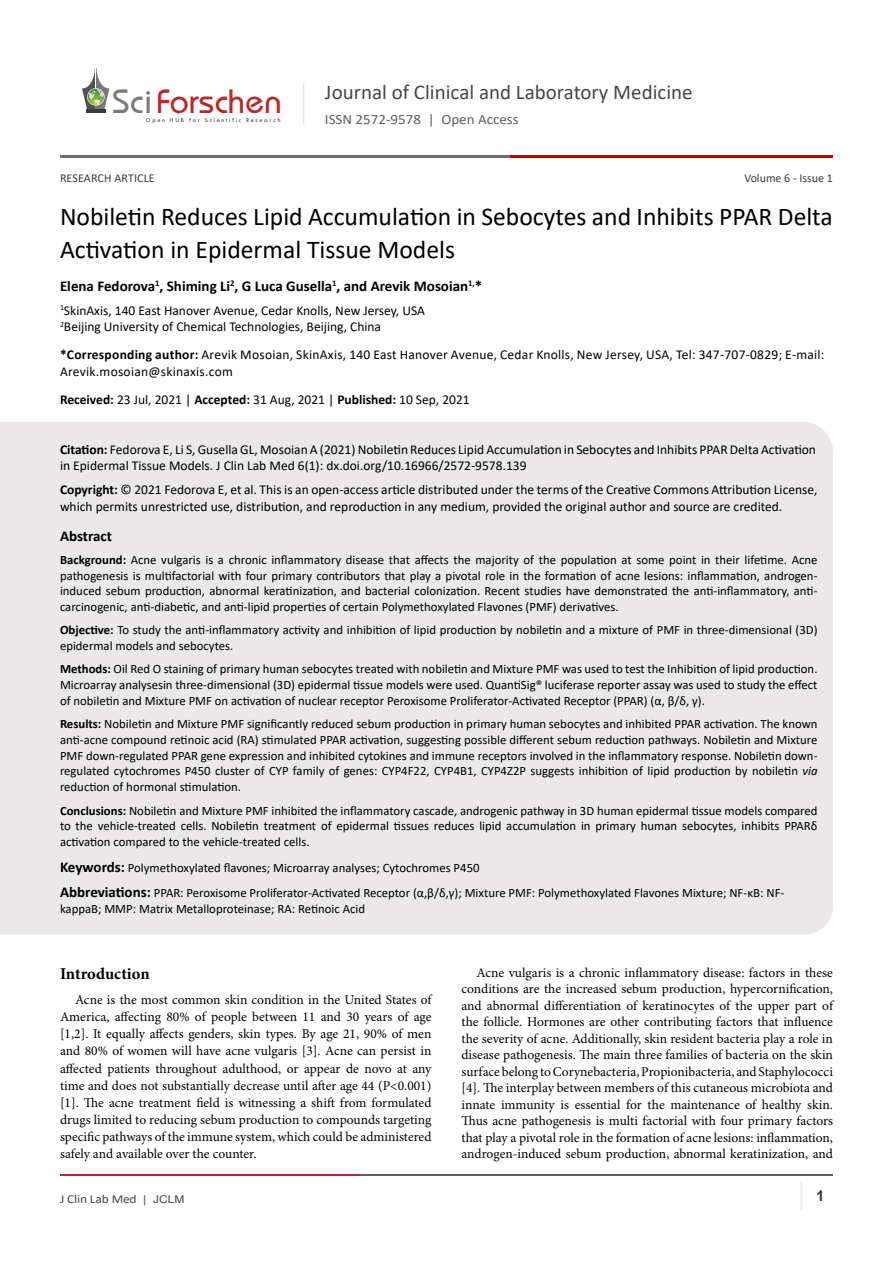
<style>
.page{position:relative;width:893px;height:1263px;background:#fff}
.page>*{position:absolute;margin:0;border:0;box-sizing:border-box;transform-origin:0 0}
.t1{font:35.1px "Opal";color:#b8292c}
.t2{font:25.65px/33px "Calibri";color:#000}
.t3{font:21px "Calibri";color:#474646}
.heading_1{font:700 16.5px "Minion Pro";letter-spacing:-.005em;color:#000}
.t4{font:700 15px "Calibri";color:#000}
.t5{font:700 15px "Arial";color:#3c3a3b}
.t6{font:14.25px "Calibri";color:#605f5f;scale:1.05 1}
.t7{font:13.5px/16.5px "Minion Pro";color:#000;text-align:justify}
.t8{font:13.5px/16.5px "Calibri";color:#000}
.t9{font:13.5px/16.5px "Calibri";letter-spacing:.02em;color:#000}
.t10{font:12.75px/15.8px "Calibri";color:#000;text-align:justify}
.t11{font:12.15px "Calibri";letter-spacing:-.01em;color:#474646;scale:1.11 1}
.t12{font:12px "Calibri";color:#3c3a3b}
.t13{font:6.15px "Tw Cen";letter-spacing:.28em;color:#3a3a3a}
.s1{color:#7a7a7b}
.s2{font-weight:700}
.s3{font-style:italic}
.s4{font-weight:700;font-size:15px}
.s5{font-family:"Arial";font-size:10.8px}
</style>
<div class="page">
<hr style="left:86px;top:109px;width:19px;height:4px;background:#3a3a3a">
<svg style="left:82px;top:68px;width:27px;height:41px"></svg>
<hr style="left:303px;top:83px;width:1px;height:41px;background:#e4e5e9">
<hr style="left:800px;top:1181px;width:2px;height:29px;background:#eae8e8">
<hr style="left:60px;top:1174px;width:300px;height:2px;background:#b9282c">
<hr style="left:359px;top:1174px;width:474px;height:2px;background:#5d5e60">
<hr style="left:60px;top:155px;width:535px;height:2px;background:#6e6d6d">
<hr style="left:511px;top:155px;width:322px;height:2px;background:#ca0000">
<div style="left:0;top:422px;width:833px;height:512px;background:#eae8e8"></div>
<h1 class="t1" style="left:113px;top:80px;width:171px"><span class="s1">Sci</span>Forschen</h1>
<p class="t13" style="left:146px;top:116px;width:136px">Open HUB for Scientific Research</p>
<h3 class="t3" style="left:325px;top:77px;width:369px">Journal of Clinical and Laboratory Medicine</h3>
<p class="t6" style="left:325px;top:110px;width:186px">ISSN 2572-9578 | Open Access</p>
<p class="t12" style="left:744px;top:170px;width:90px">Volume 6 - Issue 1</p>
<p class="t12" style="left:60px;top:170px;width:96px">RESEARCH ARTICLE</p>
<p class="t2" style="left:60px;top:199px;width:774px">Nobiletin Reduces Lipid Accumulation in Sebocytes and Inhibits PPAR Delta<br>Activation in Epidermal Tissue Models</p>
<p class="t4" style="left:60px;top:275px;width:424px">Elena Fedorova<sup>1</sup>, Shiming Li<sup>2</sup>, G Luca Gusella<sup>1</sup>, and Arevik Mosoian<sup>1,</sup>*</p>
<p class="t8" style="left:60px;top:301px;width:366px"><sup>1</sup>SkinAxis, 140 East Hanover Avenue, Cedar Knolls, New Jersey, USA</p>
<p class="t8" style="left:60px;top:318px;width:323px"><sup>2</sup>Beijing University of Chemical Technologies, Beijing, China</p>
<p class="t9" style="left:60px;top:346px;width:766px"><span class="s2">*Corresponding author:</span> Arevik Mosoian, SkinAxis, 140 East Hanover Avenue, Cedar Knolls, New Jersey, USA, Tel: 347-707-0829; E-mail:<br>Arevik.mosoian@skinaxis.com</p>
<p class="t8" style="left:60px;top:391px;width:411px"><span class="s2">Received:</span> 23 Jul, 2021 | <span class="s2">Accepted:</span> 31 Aug, 2021 | <span class="s2">Published:</span> 10 Sep, 2021</p>
<p class="t8" style="left:60px;top:441px;width:757px"><span class="s2">Citation:</span> Fedorova E, Li S, Gusella GL, Mosoian A (2021) Nobiletin Reduces Lipid Accumulation in Sebocytes and Inhibits PPAR Delta Activation in Epidermal Tissue Models. J Clin Lab Med 6(1): dx.doi.org/10.16966/2572-9578.139</p>
<p class="t8" style="left:60px;top:481px;width:759px"><span class="s2">Copyright:</span> © 2021 Fedorova E, et al. This is an open-access article distributed under the terms of the Creative Commons Attribution License, which permits unrestricted use, distribution, and reproduction in any medium, provided the original author and source are credited.</p>
<p class="t4" style="left:60px;top:525px;width:53px">Abstract</p>
<p class="t10" style="left:60px;top:551px;width:759px"><span class="s2">Background:</span> Acne vulgaris is a chronic inflammatory disease that affects the majority of the population at some point in their lifetime. Acne pathogenesis is multifactorial with four primary contributors that play a pivotal role in the formation of acne lesions: inflammation, androgen&shy;induced sebum production, abnormal keratinization, and bacterial colonization. Recent studies have demonstrated the anti-inflammatory, anti&shy;carcinogenic, anti-diabetic, and anti-lipid properties of certain Polymethoxylated Flavones (PMF) derivatives.</p>
<p class="t10" style="left:60px;top:622px;width:759px"><span class="s2">Objective:</span> To study the anti-inflammatory activity and inhibition of lipid production by nobiletin and a mixture of PMF in three-dimensional (3D) epidermal models and sebocytes.</p>
<p class="t10" style="left:60px;top:661px;width:759px"><span class="s2">Methods:</span> Oil Red O staining of primary human sebocytes treated with nobiletin and Mixture PMF was used to test the Inhibition of lipid production.<br>Microarray analysesin three-dimensional (3D) epidermal tissue models were used. QuantiSig® luciferase reporter assay was used to study the effect of nobiletin and Mixture PMF on activation of nuclear receptor Peroxisome Proliferator-Activated Receptor (PPAR) (α, β/δ, γ).</p>
<p class="t10" style="left:60px;top:716px;width:759px"><span class="s2">Results:</span> Nobiletin and Mixture PMF significantly reduced sebum production in primary human sebocytes and inhibited PPAR activation. The known anti-acne compound retinoic acid (RA) stimulated PPAR activation, suggesting possible different sebum reduction pathways. Nobiletin and Mixture PMF down-regulated PPAR gene expression and inhibited cytokines and immune receptors involved in the inflammatory response. Nobiletin down&shy;regulated cytochromes P450 cluster of CYP family of genes: CYP4F22, CYP4B1, CYP4Z2P suggests inhibition of lipid production by nobiletin <span class="s3">via </span>reduction of hormonal stimulation.</p>
<p class="t10" style="left:60px;top:802px;width:759px"><span class="s2">Conclusions:</span> Nobiletin and Mixture PMF inhibited the inflammatory cascade, androgenic pathway in 3D human epidermal tissue models compared to the vehicle-treated cells. Nobiletin treatment of epidermal tissues reduces lipid accumulation in primary human sebocytes, inhibits PPARδ activation compared to the vehicle-treated cells.</p>
<p class="t10" style="left:60px;top:859px;width:421px"><span class="s4">Keywords:</span> Polymethoxylated flavones; Microarray analyses; Cytochromes P450</p>
<p class="t10" style="left:60px;top:884px;width:726px"><span class="s4">Abbreviations:</span> PPAR: Peroxisome Proliferator-Activated Receptor (α,β/δ,γ); Mixture PMF: Polymethoxylated Flavones Mixture; NF-κB: NF&shy;kappaB; MMP: Matrix Metalloproteinase; RA: Retinoic Acid</p>
<p class="heading_1" style="left:60px;top:962px;width:91px">Introduction</p>
<p class="t7" style="left:60px;top:991px;width:373px;line-height:17.1px;text-indent:15px">Acne is the most common skin condition in the United States of America, affecting 80% of people between 11 and 30 years of age [1,2]. It equally affects genders, skin types. By age 21, 90% of men and 80% of women will have acne vulgaris [3]. Acne can persist in affected patients throughout adulthood, or appear de novo at any time and does not substantially decrease until after age 44 (P&lt;0.001) [1]. The acne treatment field is witnessing a shift from formulated drugs limited to reducing sebum production to compounds targeting specific pathways of the immune system, which could be administered safely and available over the counter.</p>
<p class="t7" style="left:461px;top:965px;width:373px;text-indent:15px">Acne vulgaris is a chronic inflammatory disease: factors in these conditions are the increased sebum production, hypercornification, and abnormal differentiation of keratinocytes of the upper part of the follicle. Hormones are other contributing factors that influence the severity of acne. Additionally, skin resident bacteria play a role in disease pathogenesis. The main three families of bacteria on the skin surface belong to Corynebacteria, Propionibacteria, and Staphylococci [4]. The interplay between members of this cutaneous microbiota and innate immunity is essential for the maintenance of healthy skin.<br>Thus acne pathogenesis is multi factorial with four primary factors that play a pivotal role in the formation of acne lesions: inflammation, androgen-induced sebum production, abnormal keratinization, and</p>
<p class="t11" style="left:60px;top:1190px;width:114px">J Clin Lab Med <span class="s5">| JCLM</span></p>
<p class="t5" style="left:816px;top:1185px;width:10px">1</p>
</div>
